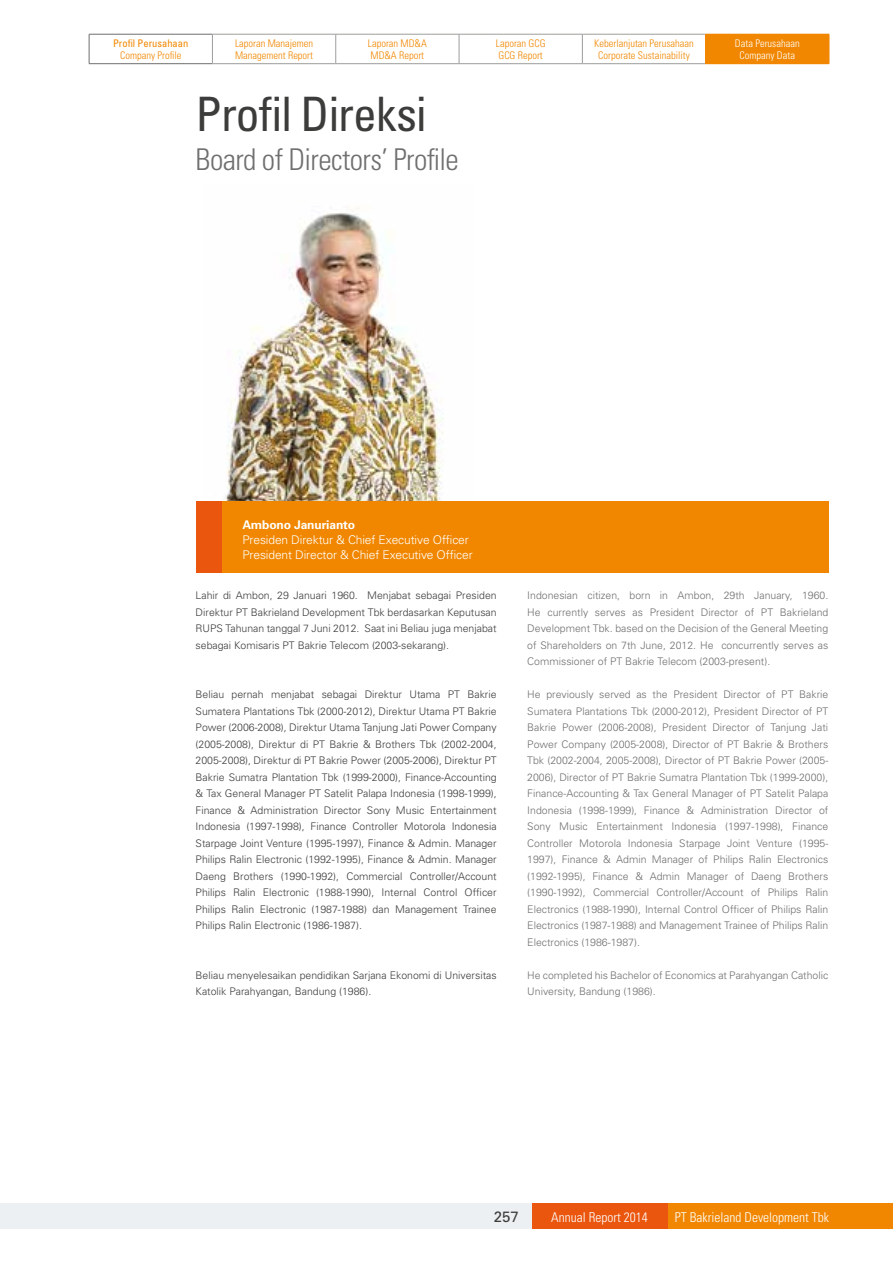
<style>
.page{position:relative;width:893px;height:1263px;background:#fff}
.page>*{position:absolute;margin:0;border:0;box-sizing:border-box;transform-origin:0 0}
.t1{font:condensed 47.4px "Univers";letter-spacing:-.02em;color:#3c3c3b}
.t2{font:300 condensed 30px "Univers";letter-spacing:-.02em;color:#706f6f}
.t3{font:15px "Univers";color:#3c3c3b}
.t4{font:300 condensed 13.5px "Univers";color:#fff}
.t5{font:300 12px/15px "Univers";letter-spacing:-.01em;color:#fff}
.t6{font:700 12px "Univers";letter-spacing:-.01em;color:#fff}
.t7{font:300 10.5px/16.5px "Univers";color:#706f6f;text-align:justify}
.t8{font:300 10.5px/16.5px "Univers";color:#3c3c3b;text-align:justify}
.t9{font:300 condensed 10.5px/12.6px "Univers";color:#f18700}
.t10{font:300 condensed 10.5px/12.6px "Univers";color:#fff;text-align:center}
.t11{font:condensed 10.5px "Univers";color:#f18700}
</style>
<div class="page">
<div style="left:668px;top:1203px;width:225px;height:26px;background:#f18700"></div>
<div style="left:531px;top:1203px;width:137px;height:26px;background:#ea560d"></div>
<div style="left:0;top:1203px;width:531px;height:26px;background:#edf0f2"></div>
<div style="left:706px;top:34px;width:123px;height:30px;background:#f18700"></div>
<hr style="left:89px;top:34px;width:123px;height:1px;background:#706f6f">
<hr style="left:89px;top:34px;width:1px;height:30px;background:#706f6f">
<hr style="left:89px;top:63px;width:123px;height:1px;background:#706f6f">
<hr style="left:212px;top:34px;width:124px;height:1px;background:#9d9d9c">
<hr style="left:212px;top:34px;width:1px;height:30px;background:#9d9d9c">
<hr style="left:212px;top:63px;width:124px;height:1px;background:#9d9d9c">
<hr style="left:336px;top:34px;width:123px;height:1px;background:#9d9d9c">
<hr style="left:335px;top:34px;width:1px;height:30px;background:#9d9d9c">
<hr style="left:336px;top:63px;width:123px;height:1px;background:#9d9d9c">
<hr style="left:459px;top:34px;width:123px;height:1px;background:#9d9d9c">
<hr style="left:459px;top:34px;width:1px;height:30px;background:#9d9d9c">
<hr style="left:459px;top:63px;width:123px;height:1px;background:#9d9d9c">
<hr style="left:582px;top:34px;width:123px;height:1px;background:#9d9d9c">
<hr style="left:582px;top:34px;width:1px;height:30px;background:#9d9d9c">
<hr style="left:582px;top:63px;width:123px;height:1px;background:#9d9d9c">
<hr style="left:705px;top:34px;width:1px;height:30px;background:#f18700">
<hr style="left:829px;top:34px;width:1px;height:30px;background:#f18700">
<div style="left:196px;top:501px;width:632px;height:72px;background:#f18700"></div>
<img style="left:225px;top:208px;width:218px;height:293px">
<div style="left:196px;top:501px;width:26px;height:72px;background:#ea560d"></div>
<p class="t11" style="left:113px;top:36px;width:77px">Profil Perusahaan</p>
<p class="t9" style="left:120px;top:49px;width:63px">Company Profile</p>
<p class="t9" style="left:235px;top:37px;width:80px">Laporan Manajemen<br>Management Report</p>
<p class="t9" style="left:368px;top:37px;width:60px">Laporan MD&amp;A<br>MD&amp;A Report</p>
<p class="t9" style="left:496px;top:37px;width:51px">Laporan GCG<br>GCG Report</p>
<p class="t9" style="left:594px;top:37px;width:101px;text-align:center">Keberlanjutan Perusahaan<br>Corporate Sustainability</p>
<p class="t10" style="left:735px;top:37px;width:66px">Data Perusahaan<br>Company Data</p>
<h1 class="t1" style="left:196px;top:85px;width:233px">Profil Direksi</h1>
<h2 class="t2" style="left:196px;top:141px;width:265px">Board of Directors’ Profile</h2>
<p class="t6" style="left:242px;top:517px;width:114px">Ambono Janurianto</p>
<p class="t5" style="left:242px;top:532px;width:232px">Presiden Direktur &amp; Chief Executive Officer<br>President Director &amp; Chief Executive Officer</p>
<p class="t8" style="left:196px;top:587px;width:303px">Lahir di Ambon, 29 Januari 1960. Menjabat sebagai Presiden Direktur PT Bakrieland Development Tbk berdasarkan Keputusan RUPS Tahunan tanggal 7 Juni 2012. Saat ini Beliau juga menjabat sebagai Komisaris PT Bakrie Telecom (2003-sekarang).</p>
<p class="t8" style="left:196px;top:686px;width:303px">Beliau pernah menjabat sebagai Direktur Utama PT Bakrie Sumatera Plantations Tbk (2000-2012), Direktur Utama PT Bakrie Power (2006-2008), Direktur Utama Tanjung Jati Power Company (2005-2008), Direktur di PT Bakrie &amp; Brothers Tbk (2002-2004, 2005-2008), Direktur di PT Bakrie Power (2005-2006), Direktur PT Bakrie Sumatra Plantation Tbk (1999-2000), Finance-Accounting &amp; Tax General Manager PT Satelit Palapa Indonesia (1998-1999), Finance &amp; Administration Director Sony Music Entertainment Indonesia (1997-1998), Finance Controller Motorola Indonesia Starpage Joint Venture (1995-1997), Finance &amp; Admin. Manager Philips Ralin Electronic (1992-1995), Finance &amp; Admin. Manager Daeng Brothers (1990-1992), Commercial Controller/Account Philips Ralin Electronic (1988-1990), Internal Control Officer Philips Ralin Electronic (1987-1988) dan Management Trainee Philips Ralin Electronic (1986-1987).</p>
<p class="t8" style="left:196px;top:967px;width:303px">Beliau menyelesaikan pendidikan Sarjana Ekonomi di Universitas<br>Katolik Parahyangan, Bandung (1986).</p>
<p class="t7" style="left:527px;top:587px;width:303px">Indonesian citizen, born in Ambon, 29th January, 1960.<br>He currently serves as President Director of PT Bakrieland Development Tbk. based on the Decision of the General Meeting of Shareholders on 7th June, 2012. He concurrently serves as Commissioner of PT Bakrie Telecom (2003-present).</p>
<p class="t7" style="left:527px;top:686px;width:303px">He previously served as the President Director of PT Bakrie Sumatera Plantations Tbk (2000-2012), President Director of PT Bakrie Power (2006-2008), President Director of Tanjung Jati Power Company (2005-2008), Director of PT Bakrie &amp; Brothers Tbk (2002-2004, 2005-2008), Director of PT Bakrie Power (2005- 2006), Director of PT Bakrie Sumatra Plantation Tbk (1999-2000), Finance-Accounting &amp; Tax General Manager of PT Satelit Palapa Indonesia (1998-1999), Finance &amp; Administration Director of Sony Music Entertainment Indonesia (1997-1998), Finance Controller Motorola Indonesia Starpage Joint Venture (1995- 1997), Finance &amp; Admin Manager of Philips Ralin Electronics (1992-1995), Finance &amp; Admin Manager of Daeng Brothers (1990-1992), Commercial Controller/Account of Philips Ralin Electronics (1988-1990), Internal Control Officer of Philips Ralin Electronics (1987-1988) and Management Trainee of Philips Ralin Electronics (1986-1987).</p>
<p class="t7" style="left:527px;top:966px;width:303px">He completed his Bachelor of Economics at Parahyangan Catholic<br>University, Bandung (1986).</p>
<h3 class="t3" style="left:494px;top:1208px;width:27px">257</h3>
<p class="t4" style="left:551px;top:1208px;width:98px">Annual Report 2014</p>
<p class="t4" style="left:675px;top:1208px;width:156px">PT Bakrieland Development Tbk</p>
</div>
